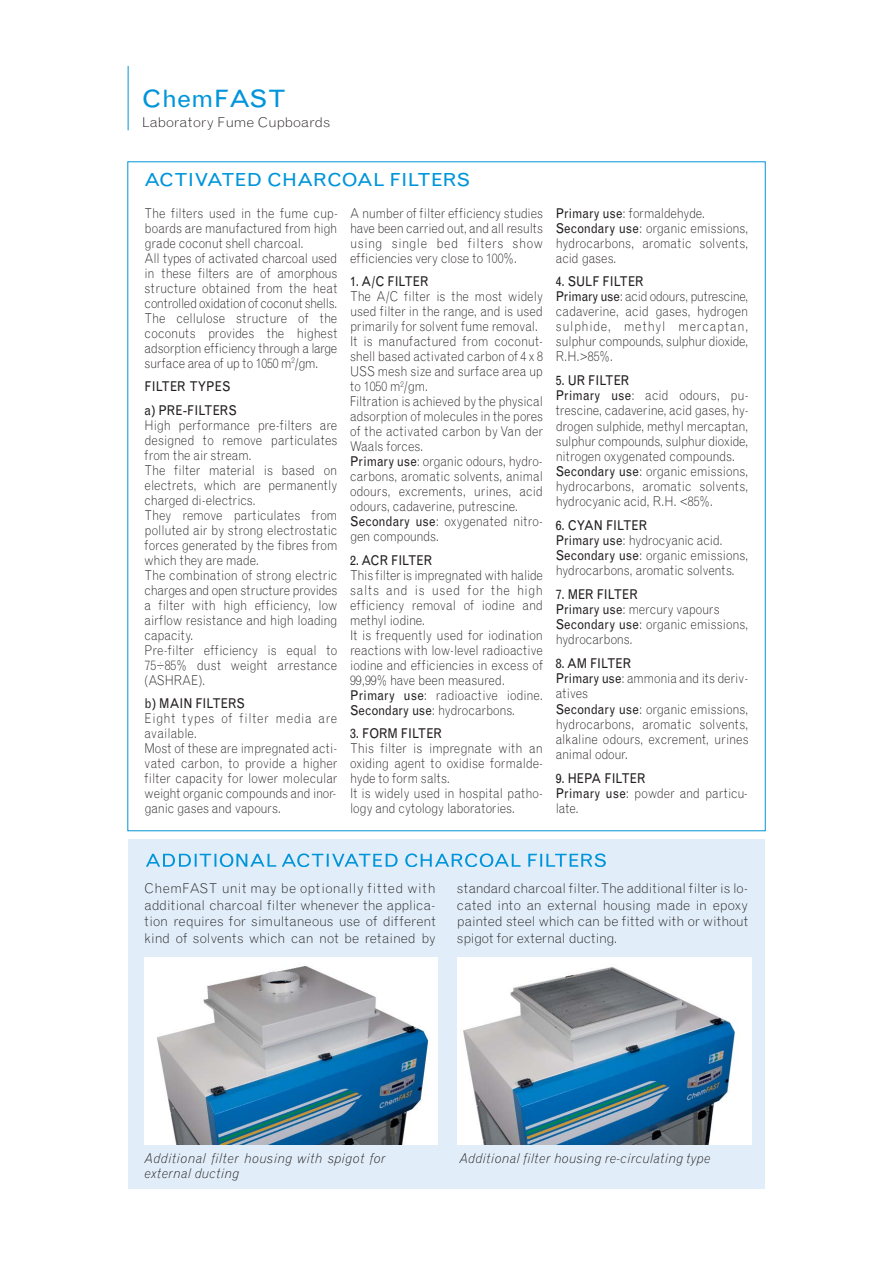
<style>
.page{position:relative;width:893px;height:1263px;background:#fff}
.page>*{position:absolute;margin:0;border:0;box-sizing:border-box;transform-origin:0 0}
.t1{font:24px "Grotesque";color:#0095da;scale:1.1 1}
.t2{font:18px "Grotesque";color:#0095da;scale:1.1 1}
.t3{font:300 13.5px/15px "Grotesque";letter-spacing:-.005em;color:#231f20;scale:.9 1}
.t4{font:300 13.5px/16.5px "Grotesque";letter-spacing:-.005em;color:#231f20;text-align:justify}
.t5{font:italic 300 13.5px/15px "Grotesque";color:#231f20}
.t6{font:13.5px/23.5px "Grotesque";color:#231f20;scale:.9 1}
.t7{font:300 13.5px "Grotesque";letter-spacing:-.005em;color:#231f20;scale:1.1 1}
.s1{font-weight:400}
</style>
<div class="page">
<hr style="left:128px;top:66px;width:1px;height:64px;background:#0095da">
<div style="left:128px;top:839px;width:637px;height:349px;background:#e1eef9"></div>
<svg style="left:146px;top:853px;width:347px;height:14px"></svg>
<img style="left:458px;top:958px;width:293px;height:187px">
<img style="left:145px;top:958px;width:289px;height:187px">
<h1 class="t1" style="left:142px;top:89px;width:133px">ChemFAST</h1>
<p class="t7" style="left:142px;top:117px;width:173px">Laboratory Fume Cupboards</p>
<h2 class="t2" style="left:144px;top:173px;width:298px">ACTIVATED CHARCOAL FILTERS</h2>
<p class="t3" style="left:145px;top:207px;width:216px">The filters used in the fume cup&shy;boards are manufactured from high grade coconut shell charcoal.<br>All types of activated charcoal used in these filters are of amorphous structure obtained from the heat controlled oxidation of coconut shells.<br>The cellulose structure of the coconuts provides the highest adsorption efficiency through a large surface area of up to 1050 m<sup>2</sup>/gm.</p>
<p class="t6" style="left:145px;top:376px;width:104px">FILTER TYPES a) PRE-FILTERS</p>
<p class="t3" style="left:145px;top:419px;width:216px">High performance pre-filters are designed to remove particulates from the air stream.<br>The filter material is based on electrets, which are permanently charged di-electrics.<br>They remove particulates from polluted air by strong electrostatic forces generated by the fibres from which they are made.<br>The combination of strong electric charges and open structure provides a filter with high efficiency, low airflow resistance and high loading capacity.<br>Pre-filter efficiency is equal to<br>75÷85% dust weight arrestance (ASHRAE).</p>
<p class="t6" style="left:145px;top:693px;width:113px">b) MAIN FILTERS</p>
<p class="t3" style="left:145px;top:712px;width:216px">Eight types of filter media are available.<br>Most of these are impregnated acti&shy;vated carbon, to provide a higher filter capacity for lower molecular weight organic compounds and inor&shy;ganic gases and vapours.</p>
<p class="t3" style="left:350px;top:207px;width:216px;text-align:justify">A number of filter efficiency studies have been carried out, and all results using single bed filters show efficiencies very close to 100%.</p>
<p class="t6" style="left:350px;top:271px;width:89px">1. A/C FILTER</p>
<p class="t3" style="left:350px;top:290px;width:216px">The A/C filter is the most widely used filter in the range, and is used primarily for solvent fume removal.<br>It is manufactured from coconut&shy;shell based activated carbon of 4 x 8<br>USS mesh size and surface area up to 1050 m<sup>2</sup>/gm.<br>Filtration is achieved by the physical adsorption of molecules in the pores of the activated carbon by Van der<br>Waals forces.<br><span class="s1">Primary use</span>: organic odours, hydro&shy;carbons, aromatic solvents, animal odours, excrements, urines, acid odours, cadaverine, putrescine.<br><span class="s1">Secondary use</span>: oxygenated nitro&shy;gen compounds.</p>
<p class="t6" style="left:350px;top:550px;width:93px">2. ACR FILTER</p>
<p class="t3" style="left:350px;top:569px;width:216px">This filter is impregnated with halide salts and is used for the high efficiency removal of iodine and methyl iodine.<br>It is frequently used for iodination reactions with low-level radioactive iodine and efficiencies in excess of<br>99,99% have been measured.<br><span class="s1">Primary use</span>: radioactive iodine.<br><span class="s1">Secondary use</span>: hydrocarbons.</p>
<p class="t6" style="left:350px;top:723px;width:104px">3. FORM FILTER</p>
<p class="t3" style="left:350px;top:742px;width:216px">This filter is impregnate with an oxiding agent to oxidise formalde&shy;hyde to form salts.<br>It is widely used in hospital patho&shy;logy and cytology laboratories.</p>
<p class="t3" style="left:556px;top:207px;width:216px"><span class="s1">Primary use</span>: formaldehyde.<br><span class="s1">Secondary use</span>: organic emissions, hydrocarbons, aromatic solvents, acid gases.</p>
<p class="t3" style="left:556px;top:275px;width:216px"><span class="s1">4. SULF FILTER<br>Primary use</span>: acid odours, putrescine, cadaverine, acid gases, hydrogen sulphide, methyl mercaptan, sulphur compounds, sulphur dioxide,<br>R.H.&gt;85%.</p>
<p class="t3" style="left:556px;top:374px;width:216px"><span class="s1">5. UR FILTER<br>Primary use</span>: acid odours, pu&shy;trescine, cadaverine, acid gases, hy&shy;drogen sulphide, methyl mercaptan, sulphur compounds, sulphur dioxide, nitrogen oxygenated compounds.<br><span class="s1">Secondary use</span>: organic emissions, hydrocarbons, aromatic solvents, hydrocyanic acid, R.H. &lt;85%.</p>
<p class="t3" style="left:556px;top:519px;width:216px"><span class="s1">6. CYAN FILTER<br>Primary use</span>: hydrocyanic acid.<br><span class="s1">Secondary use</span>: organic emissions, hydrocarbons, aromatic solvents.</p>
<p class="t3" style="left:556px;top:588px;width:216px"><span class="s1">7. MER FILTER<br>Primary use</span>: mercury vapours<br><span class="s1">Secondary use</span>: organic emissions, hydrocarbons.</p>
<p class="t3" style="left:556px;top:657px;width:216px"><span class="s1">8. AM FILTER<br>Primary use</span>: ammonia and its deriv&shy;atives<br><span class="s1">Secondary use</span>: organic emissions, hydrocarbons, aromatic solvents, alkaline odours, excrement, urines animal odour.</p>
<p class="t3" style="left:556px;top:772px;width:215px"><span class="s1">9. HEPA FILTER<br>Primary use</span>: powder and particu&shy;late.</p>
<p class="t4" style="left:145px;top:881px;width:293px">ChemFAST unit may be optionally fitted with additional charcoal filter whenever the applica&shy;tion requires for simultaneous use of different kind of solvents which can not be retained by</p>
<p class="t4" style="left:457px;top:881px;width:293px">standard charcoal filter. The additional filter is lo&shy;cated into an external housing made in epoxy painted steel which can be fitted with or without spigot for external ducting.</p>
<p class="t5" style="left:145px;top:1152px;width:243px">Additional filter housing with spigot for external ducting</p>
<p class="t5" style="left:459px;top:1152px;width:252px">Additional filter housing re-circulating type</p>
</div>
